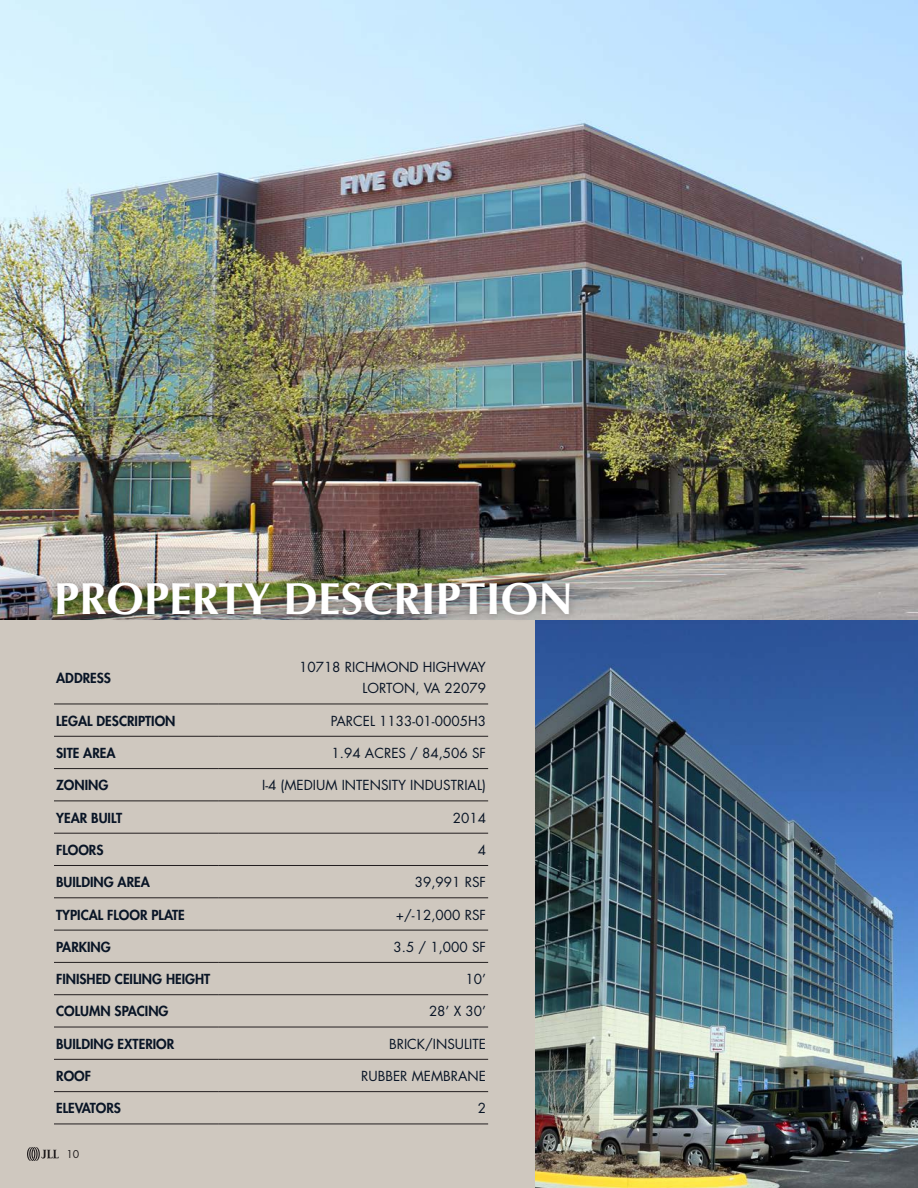
<style>
.page{position:relative;width:918px;height:1188px;background:#fff}
.page>*{position:absolute;margin:0;border:0;box-sizing:border-box;transform-origin:0 0}
.t1{font:700 45px "Optima";color:#fff}
.Copy{font:13.5px "Futura Std";color:#091526}
.Copy-2{font:800 13.5px "Futura Std";color:#091526}
.t2{font:10.5px "Futura Std";color:#231f20}
</style>
<div class="page">
<img style="left:0;top:0;width:918px;height:620px">
<div style="left:0;top:620px;width:918px;height:568px;background:#cfc8bf"></div>
<div style="left:49px;top:575px;width:529px;height:48px;background:#231f20;opacity:.31"></div>
<img style="left:536px;top:620px;width:382px;height:568px">
<hr style="left:54px;top:704px;width:164px;height:1px;background:#231f20">
<hr style="left:218px;top:704px;width:270px;height:1px;background:#231f20">
<hr style="left:54px;top:736px;width:164px;height:1px;background:#231f20">
<hr style="left:218px;top:736px;width:270px;height:1px;background:#231f20">
<hr style="left:54px;top:768px;width:164px;height:1px;background:#231f20">
<hr style="left:218px;top:768px;width:270px;height:1px;background:#231f20">
<hr style="left:54px;top:801px;width:164px;height:1px;background:#231f20">
<hr style="left:218px;top:801px;width:270px;height:1px;background:#231f20">
<hr style="left:54px;top:833px;width:164px;height:1px;background:#231f20">
<hr style="left:218px;top:833px;width:270px;height:1px;background:#231f20">
<hr style="left:54px;top:865px;width:164px;height:1px;background:#231f20">
<hr style="left:218px;top:865px;width:270px;height:1px;background:#231f20">
<hr style="left:54px;top:898px;width:164px;height:1px;background:#231f20">
<hr style="left:218px;top:898px;width:270px;height:1px;background:#231f20">
<hr style="left:54px;top:930px;width:164px;height:1px;background:#231f20">
<hr style="left:218px;top:930px;width:270px;height:1px;background:#231f20">
<hr style="left:54px;top:962px;width:164px;height:1px;background:#231f20">
<hr style="left:218px;top:962px;width:270px;height:1px;background:#231f20">
<hr style="left:54px;top:994px;width:164px;height:1px;background:#231f20">
<hr style="left:218px;top:994px;width:270px;height:1px;background:#231f20">
<hr style="left:54px;top:1027px;width:164px;height:1px;background:#231f20">
<hr style="left:218px;top:1027px;width:270px;height:1px;background:#231f20">
<hr style="left:54px;top:1059px;width:164px;height:1px;background:#231f20">
<hr style="left:54px;top:1091px;width:164px;height:1px;background:#231f20">
<hr style="left:54px;top:1124px;width:164px;height:1px;background:#231f20">
<hr style="left:218px;top:1124px;width:270px;height:1px;background:#231f20">
<hr style="left:218px;top:1059px;width:270px;height:1px;background:#231f20">
<hr style="left:218px;top:1091px;width:270px;height:1px;background:#231f20">
<svg style="left:27px;top:1147px;width:32px;height:14px"></svg>
<p class="t1" style="left:54px;top:573px;width:521px">PROPERTY DESCRIPTION</p>
<p class="Copy-2" style="left:56px;top:669px;width:56px">ADDRESS</p>
<p class="Copy" style="left:299px;top:659px;width:188px">10718 RICHMOND HIGHWAY</p>
<p class="Copy" style="left:362px;top:680px;width:125px">LORTON, VA 22079</p>
<p class="Copy-2" style="left:56px;top:712px;width:121px">LEGAL DESCRIPTION</p>
<p class="Copy" style="left:331px;top:712px;width:157px">PARCEL 1133-01-0005H3</p>
<p class="Copy-2" style="left:56px;top:744px;width:61px">SITE AREA</p>
<p class="Copy" style="left:332px;top:744px;width:156px">1.94 ACRES / 84,506 SF</p>
<p class="Copy-2" style="left:56px;top:777px;width:54px">ZONING</p>
<p class="Copy" style="left:262px;top:777px;width:225px">I-4 (MEDIUM INTENSITY INDUSTRIAL)</p>
<p class="Copy-2" style="left:56px;top:809px;width:67px">YEAR BUILT</p>
<p class="Copy" style="left:453px;top:809px;width:35px">2014</p>
<p class="Copy-2" style="left:56px;top:841px;width:49px">FLOORS</p>
<p class="Copy" style="left:478px;top:841px;width:10px">4</p>
<p class="Copy-2" style="left:56px;top:874px;width:95px">BUILDING AREA</p>
<p class="Copy" style="left:415px;top:874px;width:73px">39,991 RSF</p>
<p class="Copy-2" style="left:56px;top:906px;width:130px">TYPICAL FLOOR PLATE</p>
<p class="Copy" style="left:396px;top:906px;width:92px">+/-12,000 RSF</p>
<p class="Copy-2" style="left:56px;top:938px;width:56px">PARKING</p>
<p class="Copy" style="left:394px;top:938px;width:94px">3.5 / 1,000 SF</p>
<p class="Copy-2" style="left:56px;top:971px;width:156px">FINISHED CEILING HEIGHT</p>
<p class="Copy" style="left:465px;top:971px;width:22px">10’</p>
<p class="Copy-2" style="left:56px;top:1003px;width:114px">COLUMN SPACING</p>
<p class="Copy" style="left:429px;top:1003px;width:58px">28’ X 30’</p>
<p class="Copy-2" style="left:56px;top:1035px;width:120px">BUILDING EXTERIOR</p>
<p class="Copy" style="left:389px;top:1035px;width:98px">BRICK/INSULITE</p>
<p class="Copy-2" style="left:56px;top:1068px;width:36px">ROOF</p>
<p class="Copy" style="left:361px;top:1067px;width:126px">RUBBER MEMBRANE</p>
<p class="Copy-2" style="left:56px;top:1100px;width:66px">ELEVATORS</p>
<p class="Copy" style="left:478px;top:1100px;width:10px">2</p>
<p class="t2" style="left:67px;top:1148px;width:14px">10</p>
</div>
